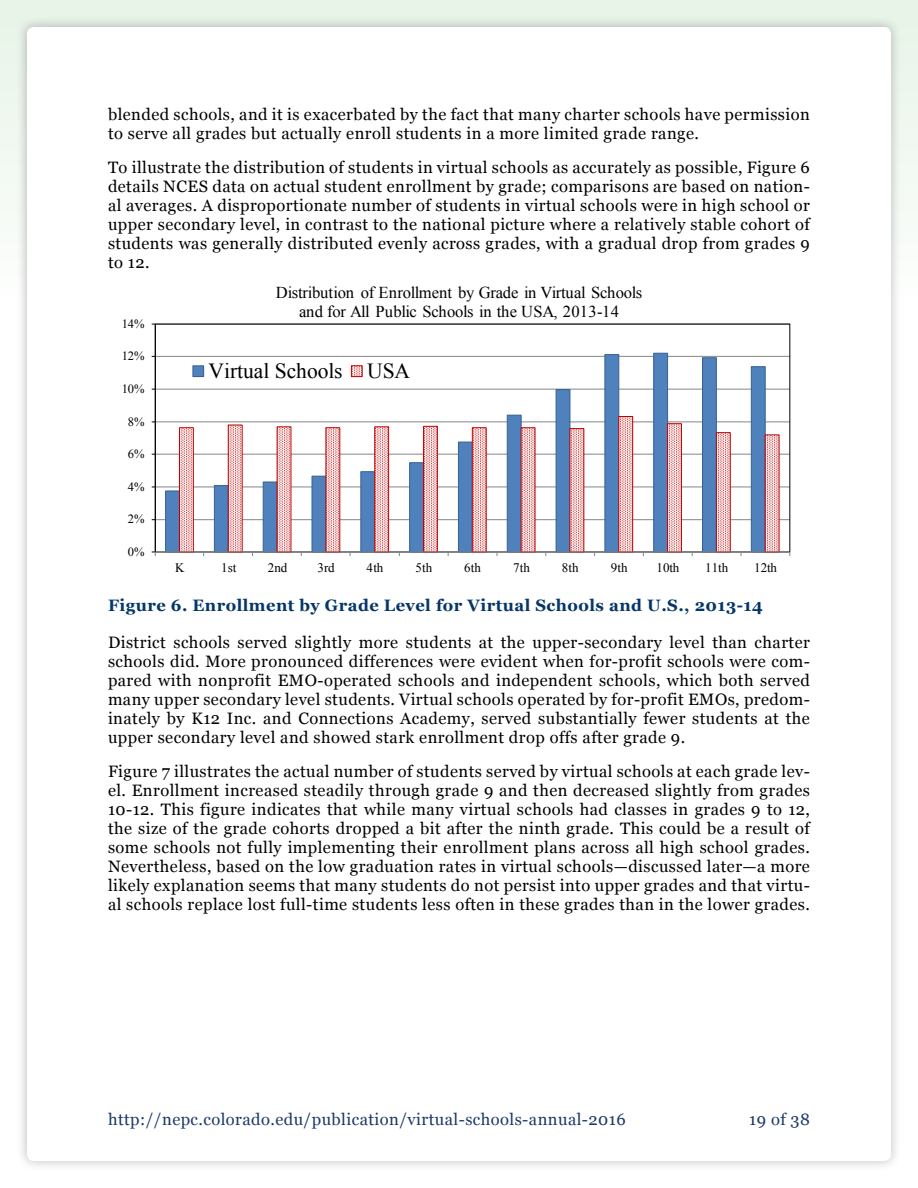
<style>
.page{position:relative;width:918px;height:1188px;background:#fff}
.page>*{position:absolute;margin:0;border:0;box-sizing:border-box;transform-origin:0 0}
.t1{font:21.6px "Times New Roman";color:#000}
.t2{font:16.65px/19.4px "Times New Roman";letter-spacing:-.01em;color:#000;text-align:center}
.t3{font:16.5px/19px "Georgia";letter-spacing:.025em;color:#000;text-align:justify}
.t4{font:16.5px "Georgia";letter-spacing:.025em;color:#1c3868}
.t5{font:700 16.5px "Georgia";letter-spacing:.025em;color:#053669}
.t6{font:13.05px "Times New Roman";color:#000}
.t7{font:12.6px "Times New Roman";color:#000}
</style>
<div class="page">
<div style="left:0;top:0;width:918px;height:1188px;background:linear-gradient(to right,#f4faf4,#f4faf4)"></div>
<div style="left:16px;top:16px;width:887px;height:1157px;background:#000;opacity:.25"></div>
<div style="left:27px;top:27px;width:864px;height:1134px;background:#fff;border-radius:7px"></div>
<hr style="left:155px;top:519px;width:635px;height:1px;background:#868686">
<hr style="left:155px;top:486px;width:635px;height:1px;background:#868686">
<hr style="left:155px;top:454px;width:635px;height:1px;background:#868686">
<hr style="left:155px;top:421px;width:635px;height:1px;background:#868686">
<hr style="left:155px;top:389px;width:635px;height:1px;background:#868686">
<hr style="left:155px;top:356px;width:635px;height:1px;background:#868686">
<svg style="left:165px;top:352px;width:601px;height:200px"></svg>
<svg style="left:179px;top:416px;width:601px;height:136px"></svg>
<hr style="left:155px;top:324px;width:1px;height:228px;background:#000">
<hr style="left:155px;top:552px;width:635px;height:1px;background:#868686">
<div style="left:193px;top:366px;width:11px;height:11px;background:#4f81bd"></div>
<div style="left:192px;top:365px;width:12px;height:12px;border:1px solid #376092"></div>
<svg style="left:353px;top:367px;width:8px;height:8px"></svg>
<div style="left:351px;top:365px;width:12px;height:12px;border:1px solid #c00000"></div>
<p class="t3" style="left:108px;top:105px;width:703px">blended schools, and it is exacerbated by the fact that many charter schools have permission to serve all grades but actually enroll students in a more limited grade range.</p>
<p class="t3" style="left:108px;top:158px;width:703px">To illustrate the distribution of students in virtual schools as accurately as possible, Figure 6 details NCES data on actual student enrollment by grade; comparisons are based on nation&shy;al averages. A disproportionate number of students in virtual schools were in high school or upper secondary level, in contrast to the national picture where a relatively stable cohort of students was generally distributed evenly across grades, with a gradual drop from grades 9 to 12.</p>
<p class="t7" style="left:122px;top:315px;width:25px">14%</p>
<p class="t7" style="left:122px;top:348px;width:25px">12%</p>
<p class="t7" style="left:122px;top:380px;width:25px">10%</p>
<p class="t7" style="left:128px;top:413px;width:18px">8%</p>
<p class="t7" style="left:128px;top:446px;width:18px">6%</p>
<p class="t7" style="left:128px;top:478px;width:18px">4%</p>
<p class="t7" style="left:128px;top:511px;width:18px">2%</p>
<p class="t7" style="left:128px;top:543px;width:18px">0%</p>
<p class="t2" style="left:276px;top:283px;width:368px">Distribution of Enrollment by Grade in Virtual Schools and for All Public Schools in the USA, 2013-14</p>
<h1 class="t1" style="left:209px;top:356px;width:203px">Virtual Schools USA</h1>
<p class="t6" style="left:175px;top:559px;width:11px">K</p>
<p class="t6" style="left:221px;top:559px;width:17px">1st</p>
<p class="t6" style="left:268px;top:559px;width:21px">2nd</p>
<p class="t6" style="left:317px;top:559px;width:19px">3rd</p>
<p class="t6" style="left:367px;top:559px;width:18px">4th</p>
<p class="t6" style="left:415px;top:559px;width:18px">5th</p>
<p class="t6" style="left:464px;top:559px;width:18px">6th</p>
<p class="t6" style="left:513px;top:559px;width:18px">7th</p>
<p class="t6" style="left:562px;top:559px;width:18px">8th</p>
<p class="t6" style="left:611px;top:559px;width:18px">9th</p>
<p class="t6" style="left:656px;top:559px;width:25px">10th</p>
<p class="t6" style="left:705px;top:559px;width:25px">11th</p>
<p class="t6" style="left:754px;top:559px;width:25px">12th</p>
<p class="t5" style="left:108px;top:593px;width:656px">Figure 6. Enrollment by Grade Level for Virtual Schools and U.S., 2013-14</p>
<p class="t3" style="left:108px;top:632px;width:703px">District schools served slightly more students at the upper-secondary level than charter schools did. More pronounced differences were evident when for-profit schools were com&shy;pared with nonprofit EMO-operated schools and independent schools, which both served many upper secondary level students. Virtual schools operated by for-profit EMOs, predom&shy;inately by K12 Inc. and Connections Academy, served substantially fewer students at the upper secondary level and showed stark enrollment drop offs after grade 9.</p>
<p class="t3" style="left:108px;top:761px;width:704px">Figure 7 illustrates the actual number of students served by virtual schools at each grade lev&shy;el. Enrollment increased steadily through grade 9 and then decreased slightly from grades 10-12. This figure indicates that while many virtual schools had classes in grades 9 to 12, the size of the grade cohorts dropped a bit after the ninth grade. This could be a result of some schools not fully implementing their enrollment plans across all high school grades.<br>Nevertheless, based on the low graduation rates in virtual schools—discussed later—a more likely explanation seems that many students do not persist into upper grades and that virtu&shy;al schools replace lost full-time students less often in these grades than in the lower grades.</p>
<p class="t4" style="left:108px;top:1107px;width:519px">http://nepc.colorado.edu/publication/virtual-schools-annual-2016</p>
<p class="t4" style="left:749px;top:1107px;width:62px">19 of 38</p>
</div>
